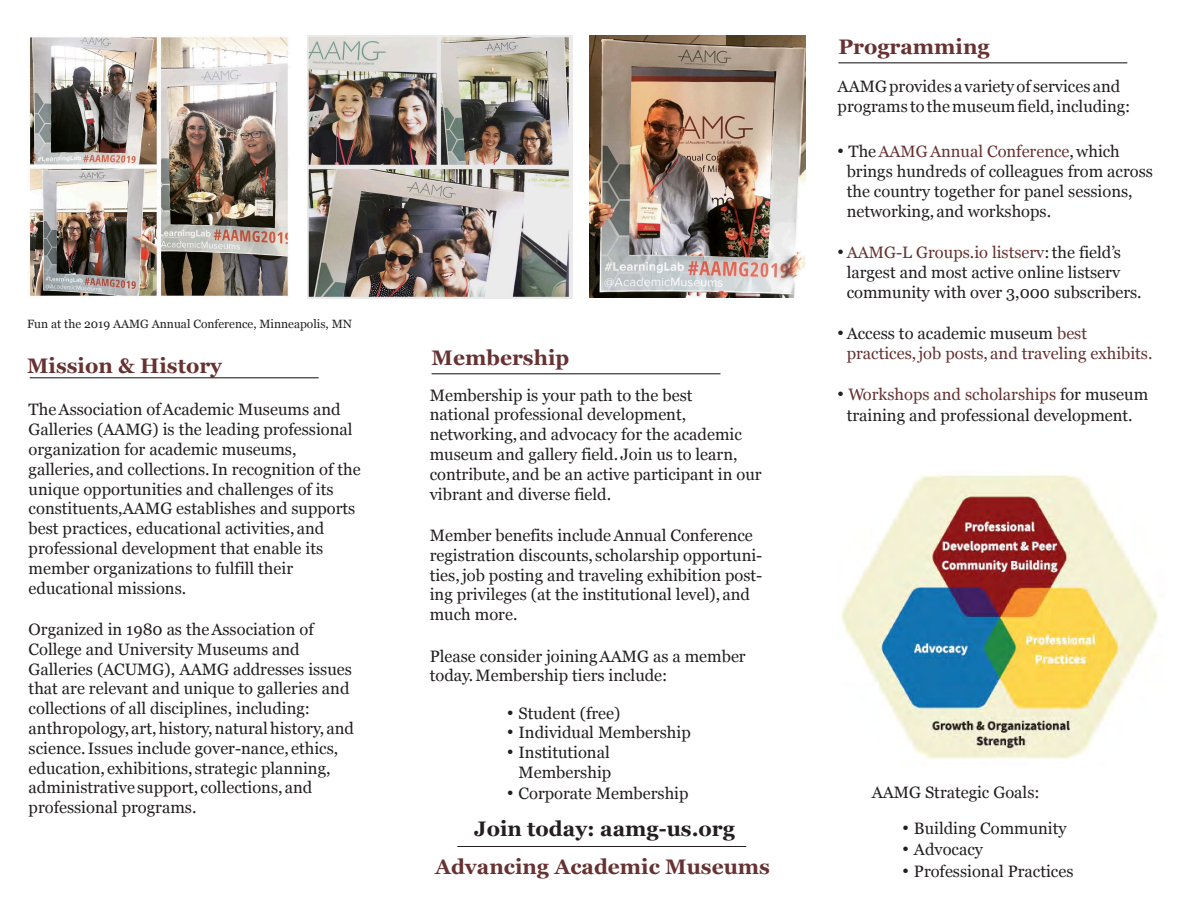
<style>
.page{position:relative;width:1188px;height:918px;background:#fff}
.page>*{position:absolute;margin:0;border:0;box-sizing:border-box;transform-origin:0 0}
.t1{font:700 21px "Georgia";color:#663232}
.t2{font:700 21px "Georgia";color:#231f20}
.t3{font:16.5px/19.8px "Georgia";color:#231f20}
.t4{font:16.5px/19.8px "Georgia";color:#663232}
.t5{font:12px "Georgia";color:#231f20}
.s1{font-family:"Gill Sans";font-size:18px}
.s2{color:#663232}
.s3{font-family:"Gill Sans";font-size:18px;color:#231f20}
.s4{color:#231f20}
</style>
<div class="page">
<hr style="left:30px;top:377px;width:289px;height:1px;background:#231f20">
<hr style="left:432px;top:373px;width:288px;height:1px;background:#231f20">
<img style="left:841px;top:475px;width:317px;height:284px">
<hr style="left:838px;top:63px;width:289px;height:1px;background:#231f20">
<hr style="left:457px;top:846px;width:289px;height:1px;background:#231f20">
<img style="left:29px;top:37px;width:259px;height:259px">
<img style="left:307px;top:36px;width:265px;height:263px">
<img style="left:589px;top:36px;width:217px;height:261px">
<p class="t5" style="left:27px;top:315px;width:326px">Fun at the 2019 AAMG Annual Conference, Minneapolis, MN</p>
<p class="t1" style="left:27px;top:350px;width:196px">Mission &amp; History</p>
<p class="t3" style="left:29px;top:399px;width:334px">The Association of Academic Museums and Galleries (AAMG) is the leading professional organization for academic museums, galleries, and collections. In recognition of the unique opportunities and challenges of its constituents, AAMG establishes and supports best practices, educational activities, and professional development that enable its member organizations to fulfill their educational missions.</p>
<p class="t3" style="left:29px;top:619px;width:327px">Organized in 1980 as the Association of College and University Museums and Galleries (ACUMG), AAMG addresses issues that are relevant and unique to galleries and collections of all disciplines, including: anthropology, art, history, natural history, and science. Issues include gover-nance, ethics, education, exhibitions, strategic planning, administrative support, collections, and professional programs.</p>
<p class="t1" style="left:432px;top:342px;width:139px">Membership</p>
<p class="t3" style="left:430px;top:384px;width:333px">Membership is your path to the best<br>national professional development, networking, and advocacy for the academic museum and gallery field. Join us to learn, contribute, and be an active participant in our vibrant and diverse field.</p>
<p class="t3" style="left:430px;top:525px;width:334px">Member benefits include Annual Conference registration discounts, scholarship opportuni&shy;ties, job posting and traveling exhibition post&shy;ing privileges (at the institutional level), and much more.</p>
<p class="t3" style="left:430px;top:645px;width:317px">Please consider joining AAMG as a member today. Membership tiers include:</p>
<p class="t3" style="left:507px;top:702px;width:115px"><span class="s1">•</span> Student (free)</p>
<p class="t3" style="left:507px;top:722px;width:185px"><span class="s1">•</span> Individual Membership</p>
<p class="t3" style="left:507px;top:742px;width:106px;text-align:right"><span class="s1">•</span> Institutional<br>Membership</p>
<p class="t3" style="left:507px;top:782px;width:183px"><span class="s1">•</span> Corporate Membership</p>
<p class="t2" style="left:474px;top:813px;width:262px">Join today: aamg-us.org</p>
<p class="t1" style="left:435px;top:851px;width:336px">Advancing Academic Museums</p>
<p class="t1" style="left:838px;top:31px;width:153px">Programming</p>
<p class="t3" style="left:838px;top:76px;width:294px">AAMG provides a variety of services and programs to the museum field, including:</p>
<p class="t3" style="left:847px;top:141px;width:308px;text-indent:-9px"><span class="s1">•</span> The <span class="s2">AAMG Annual Conference</span>, which brings hundreds of colleagues from across the country together for panel sessions, networking, and workshops.</p>
<p class="t3" style="left:847px;top:242px;width:296px;text-indent:-9px"><span class="s1">•</span> <span class="s2">AAMG-L Groups.io listserv</span>: the field’s largest and most active online listserv community with over 3,000 subscribers.</p>
<p class="t4" style="left:847px;top:323px;width:307px;text-indent:-9px"><span class="s3">•</span> <span class="s4">Access to academic museum</span> best practices, job posts, and traveling exhibits.</p>
<p class="t3" style="left:838px;top:383px;width:312px;line-height:20.7px;text-align:center"><span class="s1">•</span> <span class="s2">Workshops and scholarships</span> for museum training and professional development.</p>
<p class="t3" style="left:872px;top:782px;width:169px">AAMG Strategic Goals:</p>
<p class="t3" style="left:903px;top:817px;width:166px"><span class="s1">•</span> Building Community</p>
<p class="t3" style="left:903px;top:839px;width:82px"><span class="s1">•</span> Advocacy</p>
<p class="t3" style="left:903px;top:861px;width:172px"><span class="s1">•</span> Professional Practices</p>
</div>
